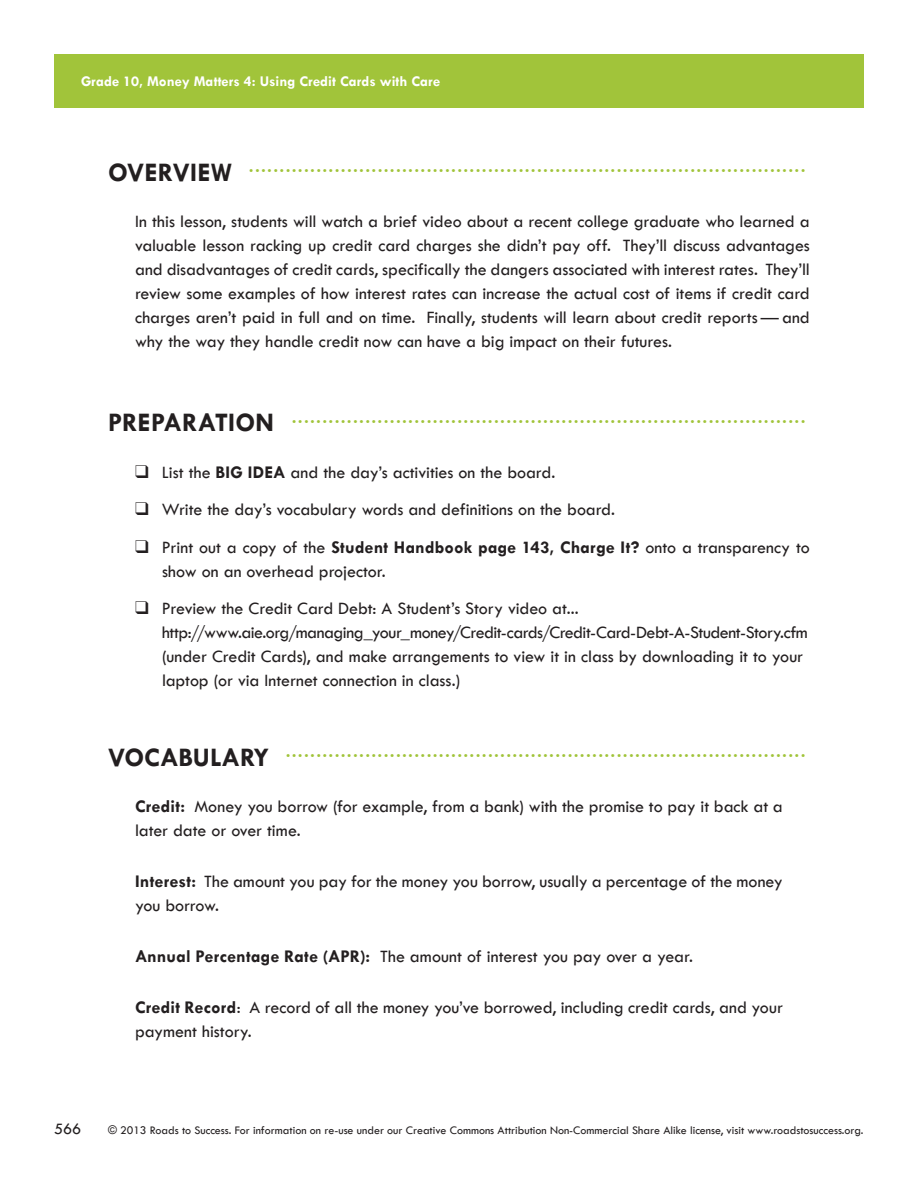
<style>
.page{position:relative;width:918px;height:1188px;background:#fff}
.page>*{position:absolute;margin:0;border:0;box-sizing:border-box;transform-origin:0 0}
.LO_Head1{font:700 18.75px "Tw Cen";color:#a1c43a}
.LO_TextFirst{font:500 18px/24px "Tw Cen";letter-spacing:-.005em;color:#231f20;text-align:justify}
.LO_Checkbox{font:500 18px/24px "Tw Cen";letter-spacing:-.005em;color:#231f20}
.LO_Text{font:500 18px/24px "Tw Cen";letter-spacing:-.005em;color:#231f20}
.Lesson_Front_Page_Te{font:500 16.5px "Tw Cen";color:#231f20}
.t1{font:700 15px "Tw Cen";color:#fff}
.t2{font:500 12px "Tw Cen";color:#231f20}
.s1{font-size:27px;color:#231f20}
.s2{font-weight:700}
</style>
<div class="page">
<div style="left:54px;top:54px;width:810px;height:54px;background:#a1c43a"></div>
<p class="t1" style="left:81px;top:72px;width:361px">Grade 10, Money Matters 4: Using Credit Cards with Care</p>
<p class="LO_Head1" style="left:108px;top:155px;width:699px"><span class="s1">OVERVIEW</span> ...........................................................................................</p>
<p class="LO_TextFirst" style="left:135px;top:209px;width:676px">In this lesson, students will watch a brief video about a recent college graduate who learned a valuable lesson racking up credit card charges she didn’t pay off. They’ll discuss advantages and disadvantages of credit cards, specifically the dangers associated with interest rates. They’ll review some examples of how interest rates can increase the actual cost of items if credit card charges aren’t paid in full and on time. Finally, students will learn about credit reports — and why the way they handle credit now can have a big impact on their futures.</p>
<p class="LO_Head1" style="left:108px;top:406px;width:699px"><span class="s1">PREPARATION</span> ....................................................................................</p>
<p class="LO_Checkbox" style="left:135px;top:460px;width:422px">❑ List the <span class="s2">BIG IDEA</span> and the day’s activities on the board.</p>
<p class="LO_Checkbox" style="left:135px;top:497px;width:482px">❑ Write the day’s vocabulary words and definitions on the board.</p>
<p class="LO_Checkbox" style="left:162px;top:535px;width:649px;text-indent:-27px">❑ Print out a copy of the <span class="s2">Student Handbook page 143, Charge It?</span> onto a transparency to show on an overhead projector.</p>
<p class="LO_Checkbox" style="left:162px;top:596px;width:647px;text-indent:-27px">❑ Preview the Credit Card Debt: A Student’s Story video at... http://www.aie.org/managing_your_money/Credit-cards/Credit-Card-Debt-A-Student-Story.cfm (under Credit Cards), and make arrangements to view it in class by downloading it to your laptop (or via Internet connection in class.)</p>
<p class="LO_Head1" style="left:108px;top:740px;width:699px"><span class="s1">VOCABULARY</span> .....................................................................................</p>
<p class="LO_TextFirst" style="left:135px;top:794px;width:649px"><span class="s2">Credit:</span> Money you borrow (for example, from a bank) with the promise to pay it back at a later date or over time.</p>
<p class="LO_Text" style="left:135px;top:869px;width:649px"><span class="s2">Interest:</span> The amount you pay for the money you borrow, usually a percentage of the money you borrow.</p>
<p class="LO_Text" style="left:135px;top:944px;width:560px"><span class="s2">Annual Percentage Rate (APR):</span> The amount of interest you pay over a year.</p>
<p class="LO_Text" style="left:135px;top:995px;width:650px"><span class="s2">Credit Record</span>: A record of all the money you’ve borrowed, including credit cards, and your payment history.</p>
<p class="Lesson_Front_Page_Te" style="left:54px;top:1119px;width:29px">566</p>
<p class="t2" style="left:108px;top:1123px;width:757px">© 2013 Roads to Success. For information on re-use under our Creative Commons Attribution Non-Commercial Share Alike license, visit www.roadstosuccess.org.</p>
</div>
